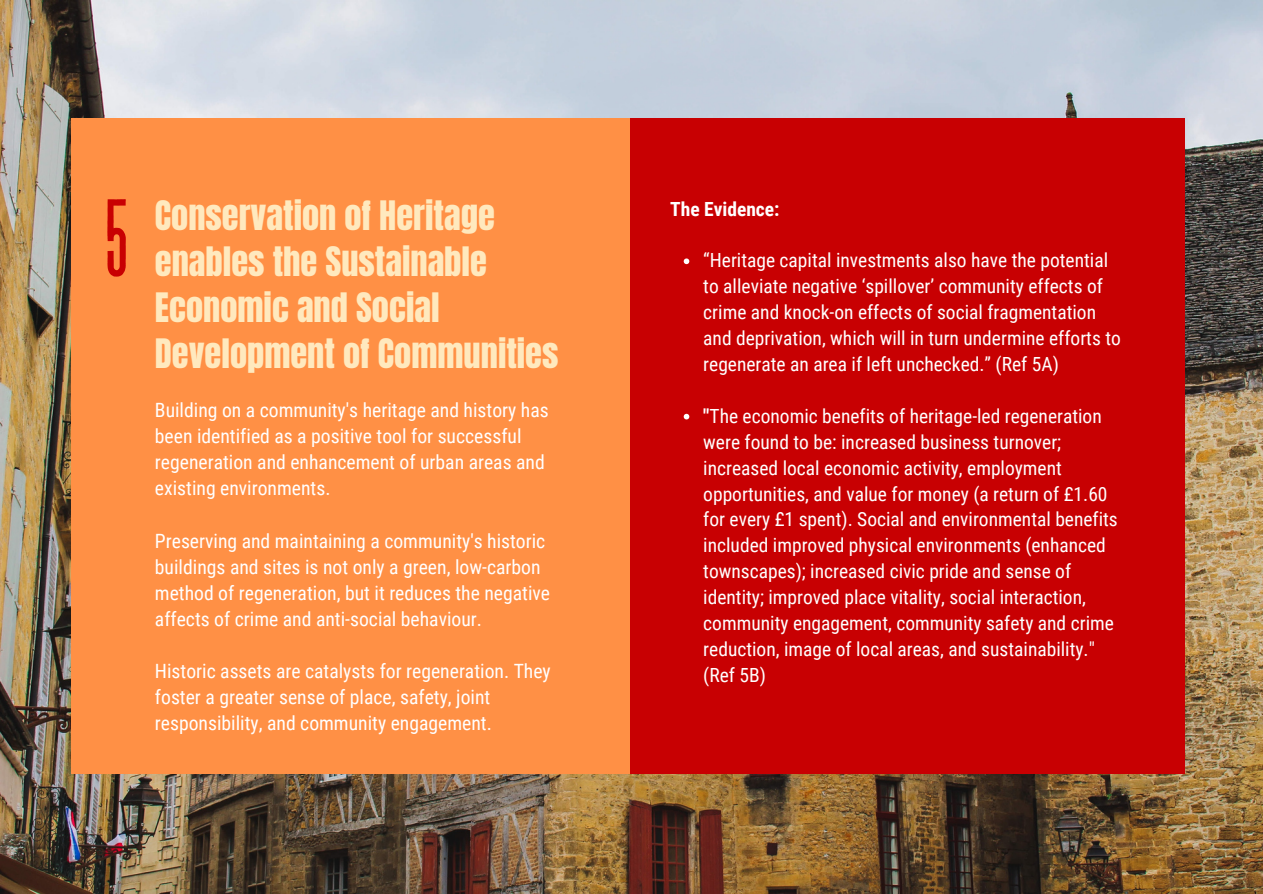
<style>
.page{position:relative;width:1263px;height:894px;background:#fff}
.page>*{position:absolute;margin:0;border:0;box-sizing:border-box;transform-origin:0 0}
.t1{font:110.4px "Revive 80 Tall";color:#c80002}
.t2{font:34.5px/46px "Anton";color:#ffe9be}
.t3{font:19.65px/26.1px "Roboto Condensed";color:#fff}
.t4{font:19.5px/25.8px "Roboto Condensed";color:#fff}
.t5{font:700 19.5px "Roboto Condensed";color:#fff}
.s1{font-weight:700}
</style>
<div class="page">
<img style="left:0;top:0;width:1263px;height:893px">
<div style="left:627px;top:118px;width:558px;height:656px;background:#c80002"></div>
<div style="left:71px;top:118px;width:558px;height:656px;background:#ff9045"></div>
<svg style="left:683px;top:258px;width:6px;height:7px"></svg>
<svg style="left:684px;top:413px;width:5px;height:6px"></svg>
<h1 class="t1" style="left:103px;top:182px;width:28px">5</h1>
<h2 class="t2" style="left:155px;top:193px;width:405px">Conservation of Heritage enables the Sustainable<br>Economic and Social<br>Development of Communities</h2>
<p class="t3" style="left:155px;top:397px;width:395px">Building on a community's heritage and history has been identified as a positive tool for successful regeneration and enhancement of urban areas and existing environments.</p>
<p class="t3" style="left:155px;top:527px;width:397px">Preserving and maintaining a community's historic buildings and sites is not only a green, low-carbon method of regeneration, but it reduces the negative affects of crime and anti-social behaviour.</p>
<p class="t3" style="left:155px;top:658px;width:397px">Historic assets are catalysts for regeneration. They foster a greater sense of place, safety, joint responsibility, and community engagement.</p>
<p class="t5" style="left:670px;top:197px;width:111px">The Evidence:</p>
<p class="t4" style="left:703px;top:248px;width:419px">“Heritage capital investments also have the potential to alleviate negative ‘spillover’ community effects of crime and knock-on effects of social fragmentation and deprivation, which will in turn undermine efforts to regenerate an area if left unchecked.” (Ref 5A)</p>
<p class="t4" style="left:703px;top:403px;width:416px"><span class="s1">"</span>The economic benefits of heritage-led regeneration were found to be: increased business turnover; increased local economic activity, employment opportunities, and value for money (a return of £1.60 for every £1 spent). Social and environmental benefits included improved physical environments (enhanced townscapes); increased civic pride and sense of identity; improved place vitality, social interaction, community engagement, community safety and crime reduction, image of local areas, and sustainability." (Ref 5B)</p>
</div>
